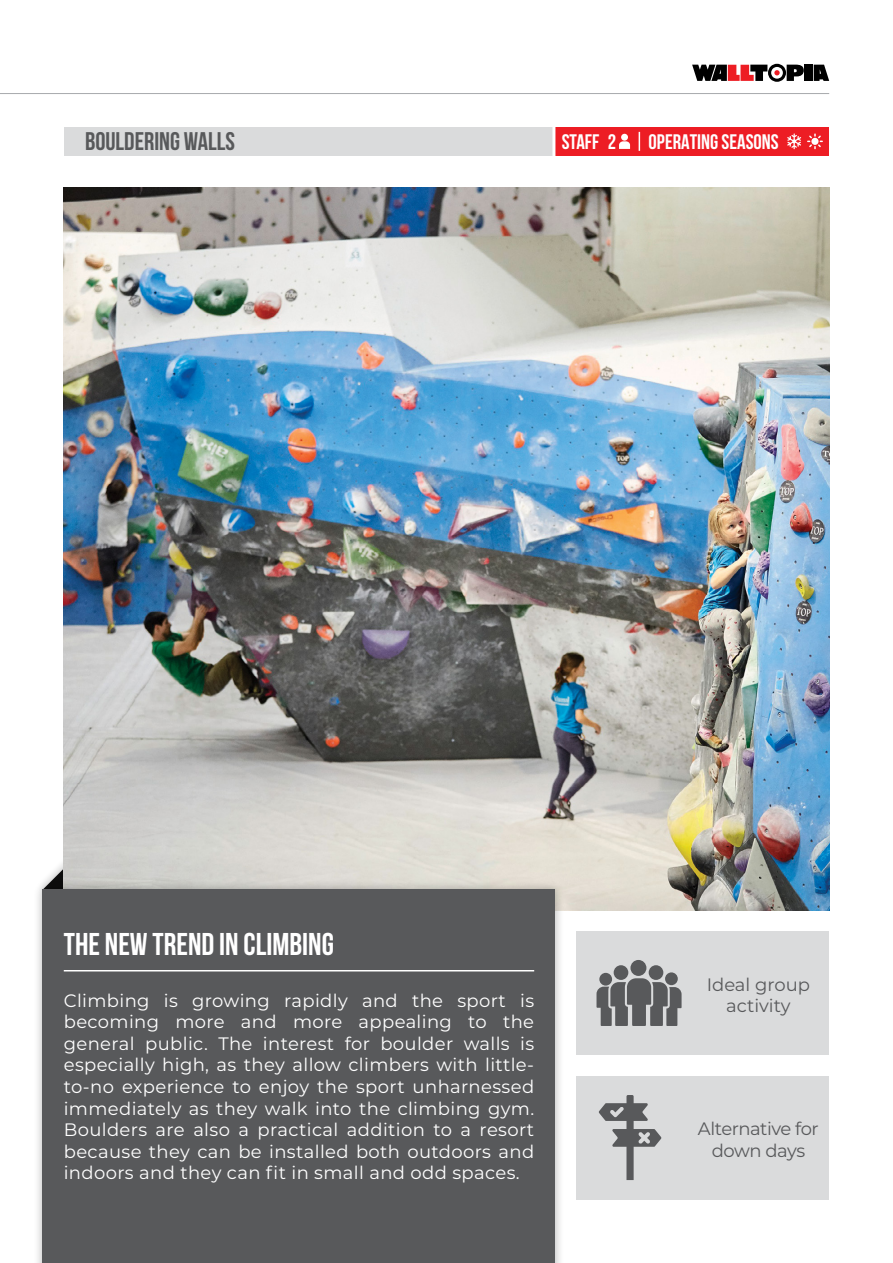
<style>
.page{position:relative;width:893px;height:1263px;background:#fff}
.page>*{position:absolute;margin:0;border:0;box-sizing:border-box;transform-origin:0 0}
.t1{font:700 31.5px "Bebas Neue";color:#fff}
.t2{font:700 25.5px "Bebas Neue";color:#58595b}
.t3{font:700 21px "Bebas Neue";color:#fff}
.t4{font:18px/21.6px "Montserrat";letter-spacing:.02em;color:#fff;text-align:justify}
.t5{font:18px/21.6px "Montserrat";letter-spacing:-.025em;color:#58595b;text-align:center}
.t6{font:18px/21.6px "Montserrat";color:#58595b;text-align:center}
.s1{font-weight:400}
</style>
<div class="page">
<div style="left:804px;top:65px;width:8px;height:16px;background:#000"></div>
<svg style="left:814px;top:65px;width:15px;height:16px"></svg>
<svg style="left:692px;top:64px;width:112px;height:18px"></svg>
<hr style="left:0;top:93px;width:829px;height:1px;background:#a7a9ac">
<div style="left:555px;top:127px;width:274px;height:28px;background:#ed1d24"></div>
<div style="left:64px;top:127px;width:488px;height:28px;background:#dadbdc"></div>
<svg style="left:787px;top:133px;width:14px;height:16px"></svg>
<svg style="left:807px;top:133px;width:16px;height:16px"></svg>
<svg style="left:639px;top:132px;width:1px;height:19px"></svg>
<svg style="left:619px;top:134px;width:11px;height:15px"></svg>
<div style="left:577px;top:931px;width:252px;height:123px;background:#dadbdc"></div>
<div style="left:577px;top:1076px;width:252px;height:123px;background:#dadbdc"></div>
<svg style="left:46px;top:847px;width:18px;height:33px"></svg>
<img style="left:64px;top:187px;width:765px;height:723px">
<div style="left:33px;top:880px;width:532px;height:383px;background:#000;opacity:.3"></div>
<div style="left:43px;top:890px;width:512px;height:373px;background:#58595b"></div>
<hr style="left:64px;top:970px;width:470px;height:1px;background:#fff">
<div style="left:599px;top:973px;width:13px;height:12px;background:#58595b;border-radius:50%"></div>
<svg style="left:665px;top:972px;width:13px;height:13px"></svg>
<div style="left:649px;top:965px;width:14px;height:15px;background:#58595b;border-radius:50%"></div>
<div style="left:614px;top:965px;width:14px;height:15px;background:#58595b;border-radius:50%"></div>
<svg style="left:596px;top:978px;width:86px;height:48px"></svg>
<div style="left:630px;top:960px;width:16px;height:16px;background:#58595b;border-radius:50%"></div>
<svg style="left:599px;top:1095px;width:62px;height:85px"></svg>
<h2 class="t2" style="left:85px;top:128px;width:152px">BOULDERING WALLS</h2>
<p class="t3" style="left:562px;top:130px;width:56px">STAFF <span class="s1">2</span></p>
<p class="t3" style="left:649px;top:130px;width:132px">OPERATING SEASONS</p>
<h1 class="t1" style="left:64px;top:927px;width:272px">THE NEW TREND IN CLIMBING</h1>
<p class="t4" style="left:64px;top:989px;width:472px">Climbing is growing rapidly and the sport is becoming more and more appealing to the general public. The interest for boulder walls is especially high, as they allow climbers with little&shy;to-no experience to enjoy the sport unharnessed immediately as they walk into the climbing gym.<br>Boulders are also a practical addition to a resort because they can be installed both outdoors and indoors and they can fit in small and odd spaces.</p>
<p class="t6" style="left:707px;top:973px;width:105px">Ideal group activity</p>
<p class="t5" style="left:698px;top:1117px;width:122px">Alternative for down days</p>
</div>
